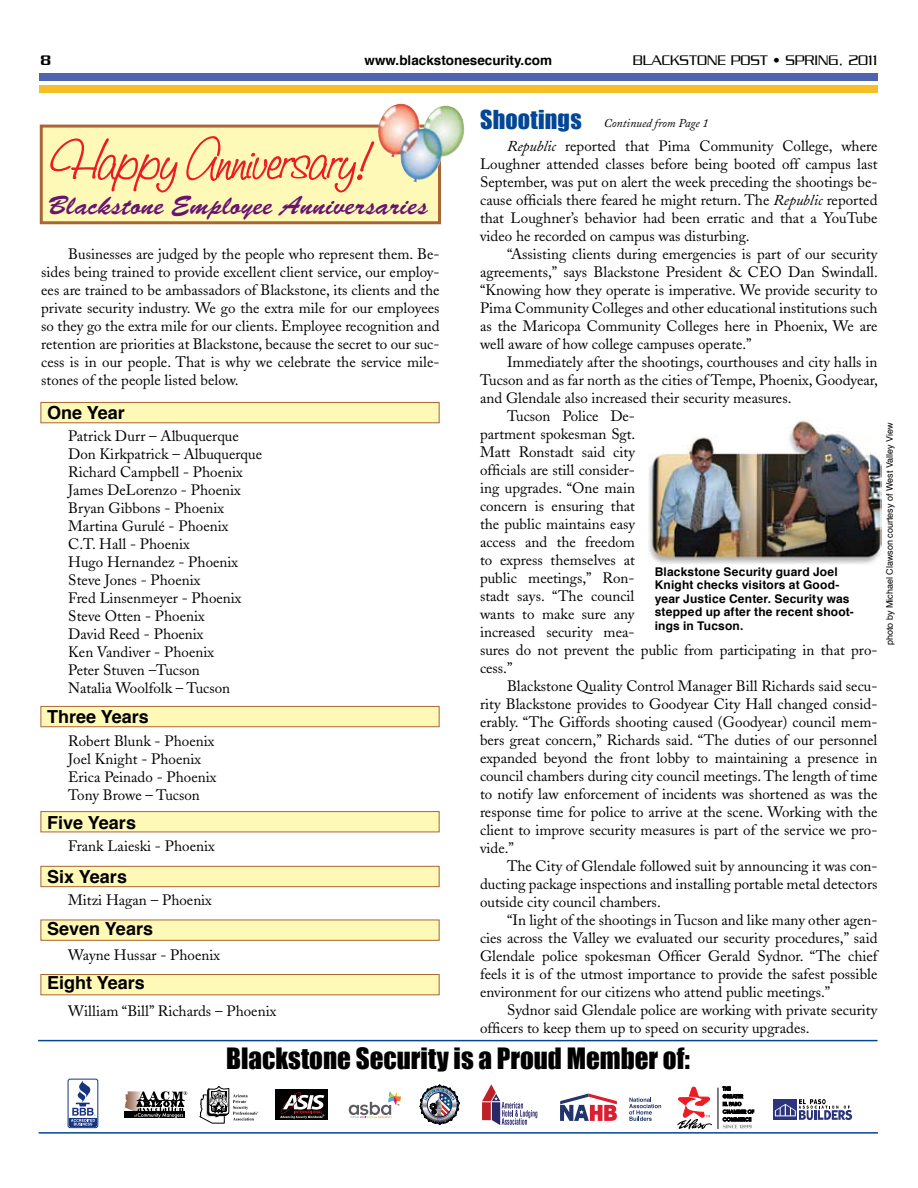
<style>
.page{position:relative;width:918px;height:1188px;background:#fff}
.page>*{position:absolute;margin:0;border:0;box-sizing:border-box;transform-origin:0 0}
.t1{font:27px "Impact";color:#000}
.t2{font:27px "Brush Script";color:#671570}
.t3{font:700 18px "Helvetica";color:#000}
.t4{font:15px/18px "Adobe Caslon";color:#000;text-align:justify}
.t5{font:300 15px "Serpentine";color:#000}
.t6{font:500 15px "Serpentine";color:#000}
.t7{font:700 13.5px "Helvetica";color:#000}
.t8{font:700 12px/13.5px "Helvetica";letter-spacing:.015em;color:#000}
.t9{font:italic 12px "Adobe Caslon";color:#000}
.t10{font:9px "Helvetica";color:#000}
.s1{font-family:"Impact";font-style:normal;font-size:24px;color:#034694}
.s2{font-style:italic}
</style>
<div class="page">
<div style="left:39px;top:73px;width:839px;height:8px;background:#4f64ae"></div>
<div style="left:39px;top:85px;width:839px;height:8px;background:#f6bf28"></div>
<hr style="left:39px;top:1132px;width:839px;height:2px;background:#034694">
<hr style="left:38px;top:1040px;width:840px;height:1px;background:#034694">
<svg style="left:560px;top:1094px;width:57px;height:27px"></svg>
<svg style="left:629px;top:1098px;width:32px;height:23px"></svg>
<svg style="left:125px;top:1091px;width:62px;height:27px"></svg>
<svg style="left:482px;top:1084px;width:55px;height:41px"></svg>
<div style="left:68px;top:1079px;width:30px;height:49px;border:1px solid #163480;border-radius:2px"></div>
<svg style="left:69px;top:1081px;width:28px;height:46px"></svg>
<svg style="left:200px;top:1086px;width:58px;height:37px"></svg>
<svg style="left:349px;top:1092px;width:52px;height:26px"></svg>
<div style="left:276px;top:1089px;width:52px;height:31px;background:#000"></div>
<svg style="left:280px;top:1092px;width:44px;height:27px"></svg>
<svg style="left:420px;top:1085px;width:40px;height:40px"></svg>
<svg style="left:677px;top:1086px;width:35px;height:44px"></svg>
<svg style="left:723px;top:1087px;width:31px;height:42px"></svg>
<hr style="left:718px;top:1088px;width:1px;height:41px;background:#000">
<svg style="left:774px;top:1099px;width:1px;height:21px"></svg>
<svg style="left:775px;top:1099px;width:77px;height:21px"></svg>
<div style="left:41px;top:402px;width:398px;height:21px;background:#fff9b8"></div>
<div style="left:41px;top:402px;width:399px;height:21px;border:1px solid #a96634"></div>
<div style="left:41px;top:706px;width:398px;height:21px;background:#fff9b8"></div>
<div style="left:41px;top:706px;width:399px;height:21px;border:1px solid #a96634"></div>
<div style="left:41px;top:812px;width:398px;height:20px;background:#fff9b8"></div>
<div style="left:41px;top:811px;width:399px;height:21px;border:1px solid #a96634"></div>
<div style="left:41px;top:920px;width:398px;height:20px;background:#fff9b8"></div>
<div style="left:41px;top:920px;width:399px;height:21px;border:1px solid #a96634"></div>
<div style="left:41px;top:126px;width:399px;height:97px;background:#fff9b8"></div>
<div style="left:40px;top:125px;width:401px;height:99px;border:3px solid #a96634"></div>
<img style="left:378px;top:103px;width:86px;height:80px">
<img style="left:649px;top:419px;width:233px;height:145px">
<svg style="left:50px;top:136px;width:324px;height:57px"></svg>
<div style="left:41px;top:866px;width:398px;height:21px;background:#fff9b8"></div>
<div style="left:41px;top:866px;width:399px;height:21px;border:1px solid #a96634"></div>
<div style="left:41px;top:975px;width:398px;height:20px;background:#fff9b8"></div>
<div style="left:41px;top:974px;width:399px;height:21px;border:1px solid #a96634"></div>
<p class="t6" style="left:41px;top:51px;width:12px">8</p>
<p class="t7" style="left:365px;top:48px;width:189px">www.blackstonesecurity.com</p>
<p class="t5" style="left:633px;top:52px;width:246px">BLACKSTONE POST • SPRING, 2011</p>
<h1 class="t2" style="left:49px;top:191px;width:381px">Blackstone Employee Anniversaries</h1>
<p class="t4" style="left:41px;top:246px;width:400px;text-indent:27px">Businesses are judged by the people who represent them. Be&shy;sides being trained to provide excellent client service, our employ&shy;ees are trained to be ambassadors of Blackstone, its clients and the private security industry. We go the extra mile for our employees so they go the extra mile for our clients. Employee recognition and retention are priorities at Blackstone, because the secret to our suc&shy;cess is in our people. That is why we celebrate the service mile&shy;stones of the people listed below.</p>
<p class="t3" style="left:47px;top:397px;width:79px">One Year</p>
<p class="t4" style="left:68px;top:428px;width:195px;text-align:left">Patrick Durr – Albuquerque<br>Don Kirkpatrick – Albuquerque<br>Richard Campbell - Phoenix<br>James DeLorenzo - Phoenix<br>Bryan Gibbons - Phoenix<br>Martina Gurulé - Phoenix<br>C.T. Hall - Phoenix<br>Hugo Hernandez - Phoenix<br>Steve Jones - Phoenix<br>Fred Linsenmeyer - Phoenix<br>Steve Otten - Phoenix<br>David Reed - Phoenix<br>Ken Vandiver - Phoenix<br>Peter Stuven –Tucson<br>Natalia Woolfolk – Tucson</p>
<p class="t3" style="left:47px;top:701px;width:103px">Three Years</p>
<p class="t4" style="left:68px;top:732px;width:150px;text-align:left">Robert Blunk - Phoenix<br>Joel Knight - Phoenix<br>Erica Peinado - Phoenix<br>Tony Browe – Tucson</p>
<p class="t4" style="left:68px;top:837px;width:148px">Frank Laieski - Phoenix</p>
<p class="t3" style="left:47px;top:861px;width:81px">Six Years</p>
<p class="t4" style="left:68px;top:891px;width:145px">Mitzi Hagan – Phoenix</p>
<p class="t4" style="left:68px;top:946px;width:153px">Wayne Hussar - Phoenix</p>
<p class="t3" style="left:47px;top:967px;width:99px">Eight Years</p>
<p class="t3" style="left:47px;top:806px;width:90px">Five Years</p>
<p class="t3" style="left:47px;top:912px;width:107px">Seven Years</p>
<p class="t4" style="left:68px;top:1002px;width:210px">William “Bill” Richards – Phoenix</p>
<p class="t9" style="left:480px;top:116px;width:230px"><span class="s1">Shootings</span> Continued from Page 1</p>
<p class="t4" style="left:480px;top:137px;width:399px;text-indent:27px"><span class="s2">Republic</span> reported that Pima Community College, where Loughner attended classes before being booted off campus last September, was put on alert the week preceding the shootings be&shy;cause officials there feared he might return. The <span class="s2">Republic</span> reported that Loughner’s behavior had been erratic and that a YouTube video he recorded on campus was disturbing.</p>
<p class="t4" style="left:480px;top:245px;width:399px;text-indent:27px">“Assisting clients during emergencies is part of our security agreements,” says Blackstone President &amp; CEO Dan Swindall. “Knowing how they operate is imperative. We provide security to Pima Community Colleges and other educational institutions such as the Maricopa Community Colleges here in Phoenix, We are well aware of how college campuses operate.”</p>
<p class="t4" style="left:507px;top:353px;width:372px">Immediately after the shootings, courthouses and city halls in</p>
<p class="t4" style="left:480px;top:371px;width:399px">Tucson and as far north as the cities of Tempe, Phoenix, Goodyear,</p>
<p class="t4" style="left:480px;top:389px;width:313px">and Glendale also increased their security measures.</p>
<p class="t4" style="left:507px;top:407px;width:129px">Tucson Police De-</p>
<p class="t4" style="left:480px;top:425px;width:157px">partment spokesman Sgt.</p>
<p class="t4" style="left:480px;top:443px;width:156px">Matt Ronstadt said city</p>
<p class="t4" style="left:480px;top:461px;width:156px">officials are still consider-</p>
<p class="t4" style="left:480px;top:479px;width:156px">ing upgrades. “One main</p>
<p class="t4" style="left:480px;top:497px;width:156px">concern is ensuring that</p>
<p class="t4" style="left:480px;top:515px;width:156px">the public maintains easy</p>
<p class="t4" style="left:480px;top:533px;width:156px">access and the freedom</p>
<p class="t4" style="left:480px;top:551px;width:156px">to express themselves at</p>
<p class="t4" style="left:480px;top:569px;width:156px">public meetings,” Ron-</p>
<p class="t4" style="left:480px;top:587px;width:156px">stadt says. “The council</p>
<p class="t4" style="left:480px;top:605px;width:156px">wants to make sure any</p>
<p class="t4" style="left:480px;top:623px;width:156px">increased security mea-</p>
<p class="t4" style="left:480px;top:641px;width:399px">sures do not prevent the public from participating in that pro-</p>
<p class="t4" style="left:480px;top:659px;width:34px">cess.”</p>
<p class="t4" style="left:507px;top:677px;width:372px">Blackstone Quality Control Manager Bill Richards said secu-</p>
<p class="t4" style="left:480px;top:695px;width:399px">rity Blackstone provides to Goodyear City Hall changed consid-</p>
<p class="t4" style="left:480px;top:713px;width:399px">erably. “The Giffords shooting caused (Goodyear) council mem-</p>
<p class="t4" style="left:480px;top:731px;width:399px">bers great concern,” Richards said. “The duties of our personnel</p>
<p class="t4" style="left:480px;top:749px;width:399px">expanded beyond the front lobby to maintaining a presence in</p>
<p class="t4" style="left:480px;top:767px;width:399px">council chambers during city council meetings. The length of time</p>
<p class="t4" style="left:480px;top:785px;width:399px">to notify law enforcement of incidents was shortened as was the</p>
<p class="t4" style="left:480px;top:803px;width:399px">response time for police to arrive at the scene. Working with the</p>
<p class="t4" style="left:480px;top:821px;width:399px">client to improve security measures is part of the service we pro-</p>
<p class="t4" style="left:480px;top:839px;width:35px">vide.”</p>
<p class="t4" style="left:507px;top:857px;width:372px">The City of Glendale followed suit by announcing it was con-</p>
<p class="t4" style="left:480px;top:875px;width:399px">ducting package inspections and installing portable metal detectors</p>
<p class="t4" style="left:480px;top:893px;width:182px">outside city council chambers.</p>
<p class="t4" style="left:507px;top:911px;width:372px">“In light of the shootings in Tucson and like many other agen-</p>
<p class="t4" style="left:480px;top:929px;width:399px">cies across the Valley we evaluated our security procedures,” said</p>
<p class="t4" style="left:480px;top:947px;width:399px">Glendale police spokesman Officer Gerald Sydnor. “The chief</p>
<p class="t4" style="left:480px;top:965px;width:399px">feels it is of the utmost importance to provide the safest possible</p>
<p class="t4" style="left:480px;top:983px;width:352px">environment for our citizens who attend public meetings.”</p>
<p class="t4" style="left:507px;top:1001px;width:372px">Sydnor said Glendale police are working with private security</p>
<p class="t4" style="left:480px;top:1019px;width:331px">officers to keep them up to speed on security upgrades.</p>
<p class="t10" style="left:882px;top:645px;width:224px;rotate:-90deg">photo by Michael Clawson courtesy of West Valley View</p>
<p class="t8" style="left:655px;top:564px;width:201px">Blackstone Security guard Joel<br>Knight checks visitors at Good&shy;year Justice Center. Security was stepped up after the recent shoot&shy;ings in Tucson.</p>
<h1 class="t1" style="left:226px;top:1041px;width:465px">Blackstone Security is a Proud Member of:</h1>
</div>
